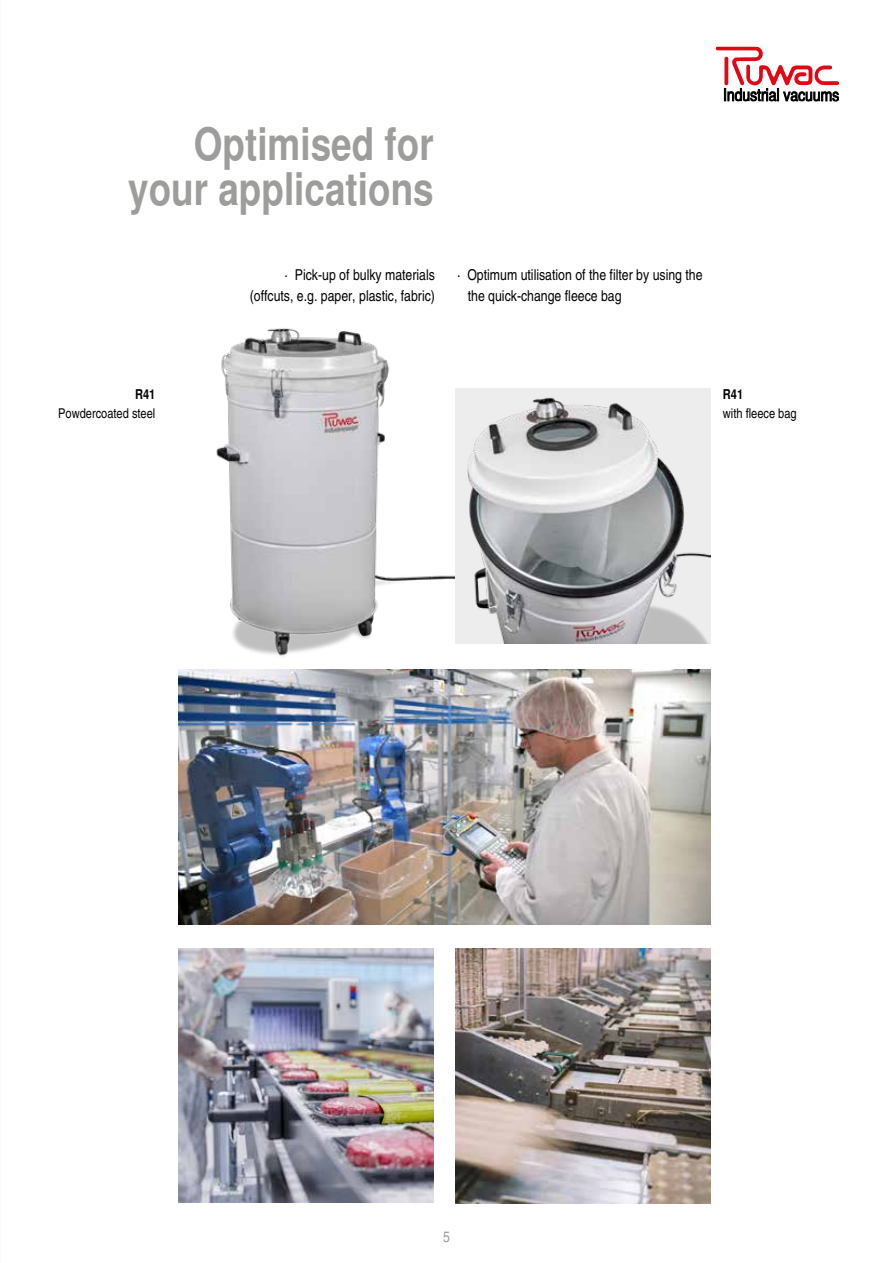
<style>
.page{position:relative;width:893px;height:1263px;background:#fff}
.page>*{position:absolute;margin:0;border:0;box-sizing:border-box;transform-origin:0 0}
.t1{font:700 condensed 45px/45px "Helvetica";color:#9d9d9c;text-align:right}
.t2{font:condensed 15px/21px "Helvetica";color:#000;text-align:right}
.t3{font:condensed 15px "Helvetica";color:#9d9d9c}
.t4{font:condensed 13.5px "Helvetica";color:#000}
.t5{font:700 condensed 13.5px "Helvetica";color:#000}
</style>
<div class="page">
<img style="left:178px;top:328px;width:278px;height:413px">
<img style="left:455px;top:388px;width:255px;height:255px">
<img style="left:179px;top:948px;width:255px;height:255px">
<img style="left:455px;top:948px;width:255px;height:255px">
<img style="left:179px;top:669px;width:531px;height:255px">
<svg style="left:716px;top:46px;width:123px;height:55px"></svg>
<h1 class="t1" style="left:128px;top:122px;width:307px">Optimised for your applications</h1>
<p class="t2" style="left:250px;top:264px;width:187px">· Pick-up of bulky materials (offcuts, e.g. paper, plastic, fabric)</p>
<p class="t2" style="left:468px;top:264px;width:236px;text-align:left;text-indent:-11px">· Optimum utilisation of the filter by using the the quick-change fleece bag</p>
<p class="t5" style="left:135px;top:386px;width:22px">R41</p>
<p class="t4" style="left:58px;top:406px;width:99px">Powdercoated steel</p>
<p class="t5" style="left:723px;top:386px;width:22px">R41</p>
<p class="t4" style="left:723px;top:406px;width:75px">with fleece bag</p>
<p class="t3" style="left:443px;top:1228px;width:8px">5</p>
</div>
